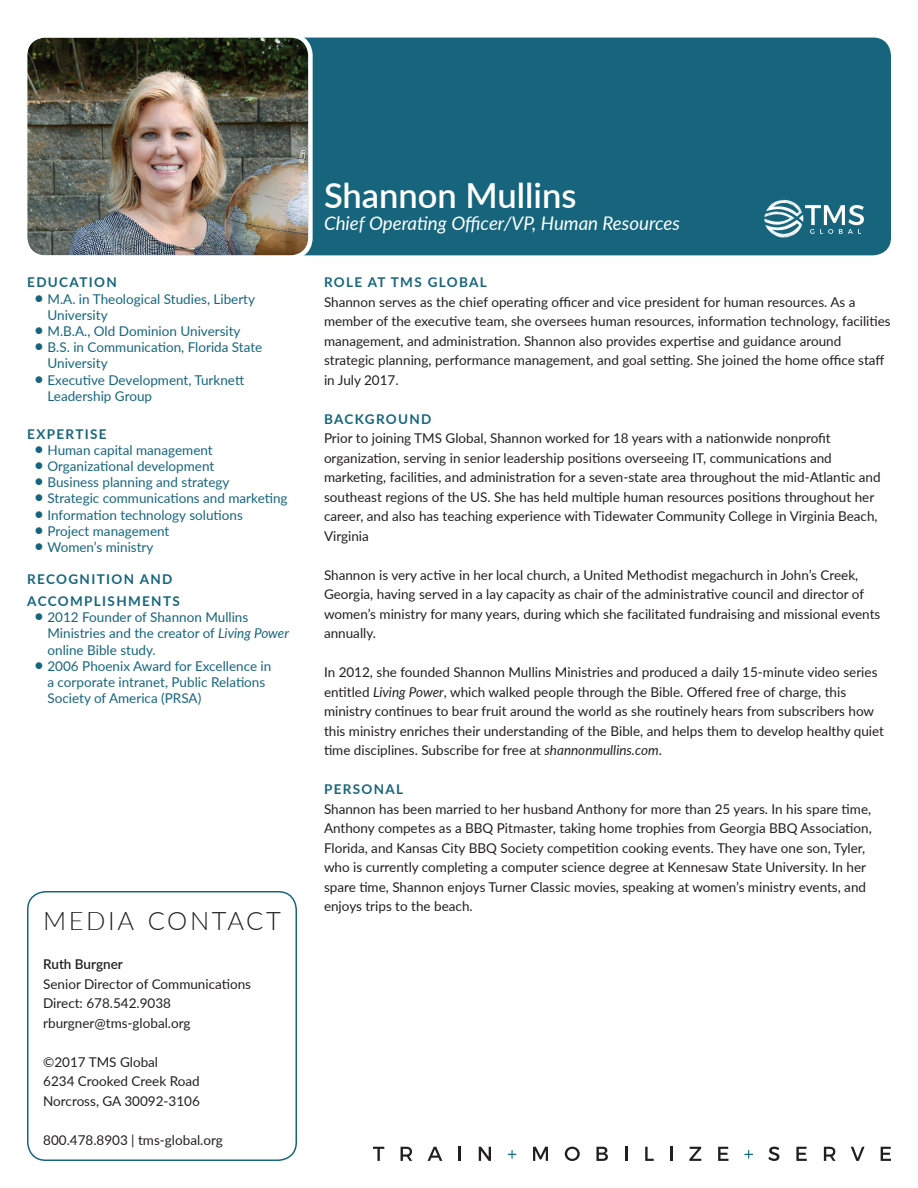
<style>
.page{position:relative;width:918px;height:1188px;background:#fff}
.page>*{position:absolute;margin:0;border:0;box-sizing:border-box;transform-origin:0 0}
.t1{font:600 34.5px "Lato";color:#fff}
.t2{font:300 25.5px "Lato";letter-spacing:.1em;color:#231f20}
.t3{font:italic 18.75px "Lato";color:#fff}
.t4{font:13.5px/19.5px "Lato";color:#231f20}
.t5{font:13.5px/16.2px "Lato";color:#16657d}
.t6{font:700 13.5px/21.6px "Lato";letter-spacing:.1em;color:#16657d}
.t7{font:600 13.5px "Lato";color:#231f20}
.s1{font-size:18px}
.s2{font-style:italic}
</style>
<div class="page">
<div style="left:27px;top:891px;width:270px;height:270px;border:2px solid #16657d;border-radius:18px"></div>
<div style="left:162px;top:38px;width:729px;height:217px;background:#16657d;border-radius:18px"></div>
<img style="left:28px;top:38px;width:280px;height:217px">
<div style="left:23px;top:33px;width:290px;height:227px;border:4px solid #fff;border-radius:20px"></div>
<svg style="left:373px;top:1147px;width:11px;height:14px"></svg>
<svg style="left:401px;top:1147px;width:11px;height:14px"></svg>
<svg style="left:428px;top:1147px;width:14px;height:14px"></svg>
<hr style="left:458px;top:1147px;width:3px;height:14px;background:#231f20">
<svg style="left:479px;top:1147px;width:12px;height:14px"></svg>
<svg style="left:508px;top:1150px;width:8px;height:9px"></svg>
<svg style="left:533px;top:1147px;width:15px;height:14px"></svg>
<svg style="left:565px;top:1147px;width:15px;height:14px"></svg>
<svg style="left:596px;top:1147px;width:12px;height:14px"></svg>
<svg style="left:625px;top:1147px;width:2px;height:14px"></svg>
<svg style="left:645px;top:1147px;width:9px;height:14px"></svg>
<hr style="left:670px;top:1147px;width:3px;height:14px;background:#231f20">
<svg style="left:689px;top:1147px;width:12px;height:14px"></svg>
<svg style="left:718px;top:1147px;width:10px;height:14px"></svg>
<svg style="left:744px;top:1150px;width:9px;height:9px"></svg>
<svg style="left:768px;top:1147px;width:11px;height:14px"></svg>
<svg style="left:796px;top:1147px;width:11px;height:14px"></svg>
<svg style="left:824px;top:1147px;width:12px;height:14px"></svg>
<svg style="left:851px;top:1147px;width:14px;height:14px"></svg>
<svg style="left:881px;top:1147px;width:10px;height:14px"></svg>
<svg style="left:764px;top:200px;width:100px;height:38px"></svg>
<p class="t6" style="left:27px;top:271px;width:91px">EDUCATION</p>
<p class="t5" style="left:47px;top:290px;width:209px;text-indent:-14px"><span class="s1">•</span> M.A. in Theological Studies, Liberty<br>University</p>
<p class="t5" style="left:34px;top:322px;width:208px"><span class="s1">•</span> M.B.A., Old Dominion University</p>
<p class="t5" style="left:47px;top:339px;width:216px;text-indent:-14px"><span class="s1">•</span> B.S. in Communication, Florida State<br>University</p>
<p class="t5" style="left:47px;top:371px;width:198px;text-indent:-14px"><span class="s1">•</span> Executive Development, Turknett<br>Leadership Group</p>
<p class="t6" style="left:27px;top:422px;width:81px">EXPERTISE</p>
<p class="t5" style="left:34px;top:441px;width:180px"><span class="s1">•</span> Human capital management</p>
<p class="t5" style="left:34px;top:457px;width:182px"><span class="s1">•</span> Organizational development</p>
<p class="t5" style="left:34px;top:474px;width:197px"><span class="s1">•</span> Business planning and strategy</p>
<p class="t5" style="left:34px;top:490px;width:255px"><span class="s1">•</span> Strategic communications and marketing</p>
<p class="t5" style="left:34px;top:506px;width:210px"><span class="s1">•</span> Information technology solutions</p>
<p class="t5" style="left:34px;top:522px;width:137px"><span class="s1">•</span> Project management</p>
<p class="t5" style="left:34px;top:538px;width:121px"><span class="s1">•</span> Women’s ministry</p>
<p class="t6" style="left:27px;top:568px;width:154px">RECOGNITION AND<br>ACCOMPLISHMENTS</p>
<p class="t5" style="left:47px;top:609px;width:243px;text-indent:-14px"><span class="s1">•</span> 2012 Founder of Shannon Mullins<br>Ministries and the creator of <span class="s2">Living Power </span>online Bible study.</p>
<p class="t5" style="left:47px;top:657px;width:225px;text-indent:-14px"><span class="s1">•</span> 2006 Phoenix Award for Excellence in a corporate intranet, Public Relations<br>Society of America (PRSA)</p>
<h2 class="t2" style="left:43px;top:904px;width:239px">MEDIA CONTACT</h2>
<p class="t7" style="left:43px;top:955px;width:81px">Ruth Burgner</p>
<p class="t4" style="left:43px;top:974px;width:209px">Senior Director of Communications<br>Direct: 678.542.9038 rburgner@tms-global.org</p>
<p class="t4" style="left:43px;top:1052px;width:158px">©2017 TMS Global<br>6234 Crooked Creek Road<br>Norcross, GA 30092-3106</p>
<p class="t4" style="left:43px;top:1130px;width:181px">800.478.8903 | tms-global.org</p>
<h1 class="t1" style="left:324px;top:170px;width:254px">Shannon Mullins</h1>
<h3 class="t3" style="left:324px;top:210px;width:357px">Chief Operating Officer/VP, Human Resources</h3>
<p class="t6" style="left:324px;top:271px;width:165px">ROLE AT TMS GLOBAL</p>
<p class="t4" style="left:324px;top:292px;width:568px">Shannon serves as the chief operating officer and vice president for human resources. As a member of the executive team, she oversees human resources, information technology, facilities management, and administration. Shannon also provides expertise and guidance around strategic planning, performance management, and goal setting. She joined the home office staff in July 2017.</p>
<p class="t6" style="left:324px;top:408px;width:109px">BACKGROUND</p>
<p class="t4" style="left:324px;top:428px;width:558px">Prior to joining TMS Global, Shannon worked for 18 years with a nationwide nonprofit organization, serving in senior leadership positions overseeing IT, communications and marketing, facilities, and administration for a seven-state area throughout the mid-Atlantic and southeast regions of the US. She has held multiple human resources positions throughout her career, and also has teaching experience with Tidewater Community College in Virginia Beach, Virginia</p>
<p class="t4" style="left:324px;top:565px;width:558px">Shannon is very active in her local church, a United Methodist megachurch in John’s Creek, Georgia, having served in a lay capacity as chair of the administrative council and director of women’s ministry for many years, during which she facilitated fundraising and missional events annually.</p>
<p class="t4" style="left:324px;top:662px;width:562px">In 2012, she founded Shannon Mullins Ministries and produced a daily 15-minute video series entitled <span class="s2">Living Power</span>, which walked people through the Bible. Offered free of charge, this ministry continues to bear fruit around the world as she routinely hears from subscribers how this ministry enriches their understanding of the Bible, and helps them to develop healthy quiet time disciplines. Subscribe for free at <span class="s2">shannonmullins.com</span>.</p>
<p class="t6" style="left:324px;top:778px;width:81px">PERSONAL</p>
<p class="t4" style="left:324px;top:799px;width:549px">Shannon has been married to her husband Anthony for more than 25 years. In his spare time, Anthony competes as a BBQ Pitmaster, taking home trophies from Georgia BBQ Association, Florida, and Kansas City BBQ Society competition cooking events. They have one son, Tyler, who is currently completing a computer science degree at Kennesaw State University. In her spare time, Shannon enjoys Turner Classic movies, speaking at women’s ministry events, and enjoys trips to the beach.</p>
</div>
